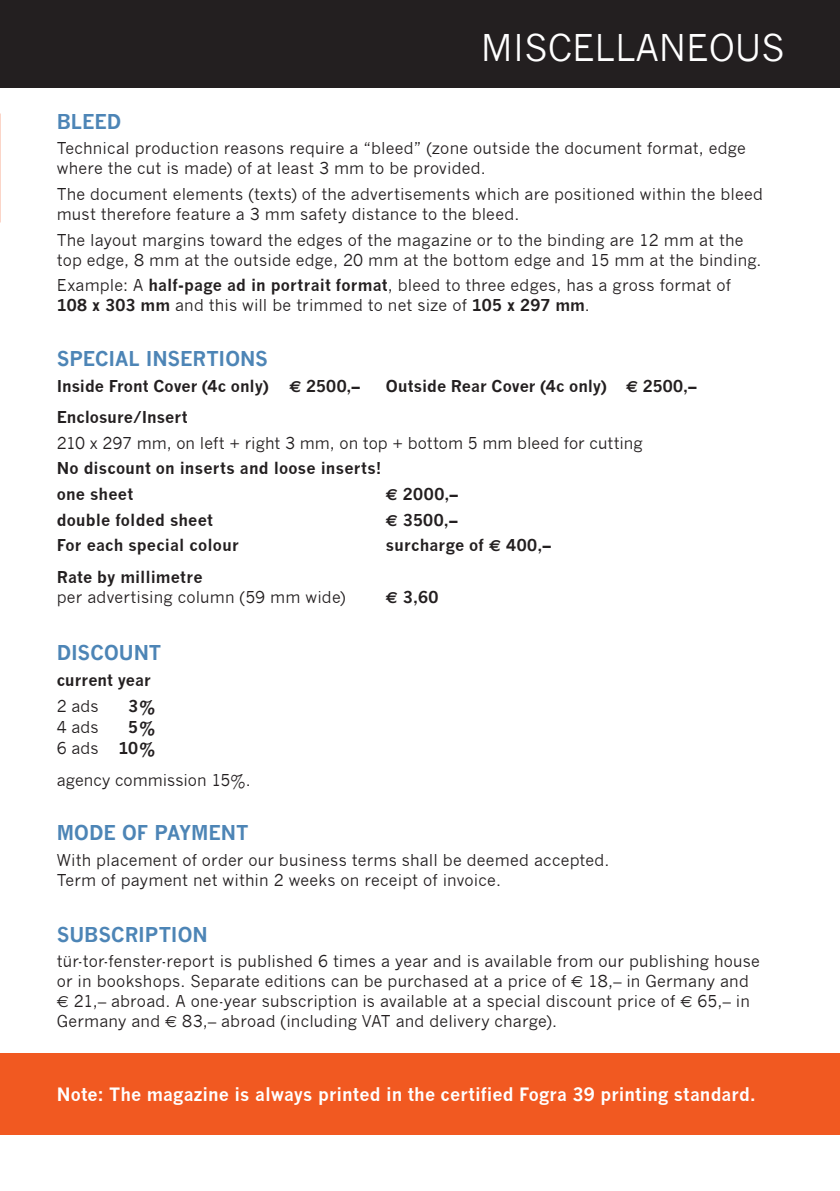
<style>
.page{position:relative;width:840px;height:1191px;background:#fff}
.page>*{position:absolute;margin:0;border:0;box-sizing:border-box;transform-origin:0 0}
.t1{font:36px "News Gothic";color:#fff}
.t2{font:700 20px "News Gothic";letter-spacing:-.005em;color:#4d85b6}
.t3{font:700 18px "News Gothic";letter-spacing:.005em;color:#fff}
.t4{font:16px/20px "News Gothic";letter-spacing:.01em;color:#231f20}
.t5{font:700 16px/25.6px "News Gothic";letter-spacing:.005em;color:#231f20}
.s1{font-weight:700}
.s2{font-family:"Euro Sans"}
.s3{font-weight:400}
</style>
<div class="page">
<div style="left:0;top:1053px;width:839px;height:81px;background:#f15921"></div>
<div style="left:0;top:0;width:839px;height:88px;background:#231f20"></div>
<h1 class="t1" style="left:480px;top:27px;width:305px">MISCELLANEOUS</h1>
<p class="t2" style="left:57px;top:109px;width:66px">BLEED</p>
<p class="t4" style="left:57px;top:138px;width:690px">Technical production reasons require a “bleed” (zone outside the document format, edge where the cut is made) of at least 3 mm to be provided.</p>
<p class="t4" style="left:57px;top:184px;width:707px">The document elements (texts) of the advertisements which are positioned within the bleed must therefore feature a 3 mm safety distance to the bleed.</p>
<p class="t4" style="left:57px;top:230px;width:706px">The layout margins toward the edges of the magazine or to the binding are 12 mm at the top edge, 8 mm at the outside edge, 20 mm at the bottom edge and 15 mm at the binding.</p>
<p class="t4" style="left:57px;top:275px;width:675px">Example: A <span class="s1">half-page ad in portrait format</span>, bleed to three edges, has a gross format of<br><span class="s1">108 x 303 mm</span> and this will be trimmed to net size of <span class="s1">105 x 297 mm</span>.</p>
<p class="t2" style="left:57px;top:346px;width:213px">SPECIAL INSERTIONS</p>
<p class="t5" style="left:57px;top:372px;width:213px">Inside Front Cover (4c only)</p>
<p class="t5" style="left:289px;top:372px;width:72px"><span class="s2">E</span> 2500,–</p>
<p class="t5" style="left:386px;top:372px;width:312px">Outside Rear Cover (4c only) <span class="s2">E</span> 2500,–</p>
<p class="t5" style="left:57px;top:404px;width:132px">Enclosure/Insert</p>
<p class="t4" style="left:57px;top:433px;width:587px">210 x 297 mm, on left + right 3 mm, on top + bottom 5 mm bleed for cutting</p>
<p class="t5" style="left:57px;top:455px;width:326px">No discount on inserts and loose inserts! one sheet</p>
<p class="t5" style="left:386px;top:481px;width:73px"><span class="s2">E</span> 2000,–</p>
<p class="t5" style="left:57px;top:506px;width:158px">double folded sheet</p>
<p class="t5" style="left:386px;top:506px;width:73px"><span class="s2">E</span> 3500,–</p>
<p class="t5" style="left:57px;top:532px;width:183px">For each special colour</p>
<p class="t5" style="left:386px;top:532px;width:166px">surcharge of <span class="s2">E</span> 400,–</p>
<p class="t5" style="left:57px;top:563px;width:147px">Rate by millimetre</p>
<p class="t4" style="left:57px;top:587px;width:290px">per advertising column (59 mm wide)</p>
<p class="t5" style="left:386px;top:583px;width:54px"><span class="s2">E</span> 3,60</p>
<p class="t2" style="left:57px;top:640px;width:106px">DISCOUNT</p>
<p class="t5" style="left:57px;top:666px;width:96px">current year</p>
<p class="t4" style="left:57px;top:696px;width:43px">2 ads</p>
<p class="t5" style="left:128px;top:693px;width:28px">3%</p>
<p class="t4" style="left:57px;top:717px;width:43px">4 ads</p>
<p class="t5" style="left:57px;top:716px;width:99px;line-height:21px;text-align:right">5%<br><span class="s3">6 ads</span> 10%</p>
<p class="t4" style="left:57px;top:770px;width:195px">agency commission 15%.</p>
<p class="t2" style="left:57px;top:820px;width:193px">MODE OF PAYMENT</p>
<p class="t4" style="left:57px;top:850px;width:554px">With placement of order our business terms shall be deemed accepted.<br>Term of payment net within 2 weeks on receipt of invoice.</p>
<p class="t2" style="left:57px;top:922px;width:152px">SUBSCRIPTION</p>
<p class="t4" style="left:57px;top:951px;width:704px">tür-tor-fenster-report is published 6 times a year and is available from our publishing house or in bookshops. Separate editions can be purchased at a price of <span class="s2">E</span> 18,– in Germany and <span class="s2">E</span> 21,– abroad. A one-year subscription is available at a special discount price of <span class="s2">E</span> 65,– in Germany and <span class="s2">E</span> 83,– abroad (including VAT and delivery charge).</p>
<p class="t3" style="left:57px;top:1083px;width:700px">Note: The magazine is always printed in the certified Fogra 39 printing standard.</p>
</div>
